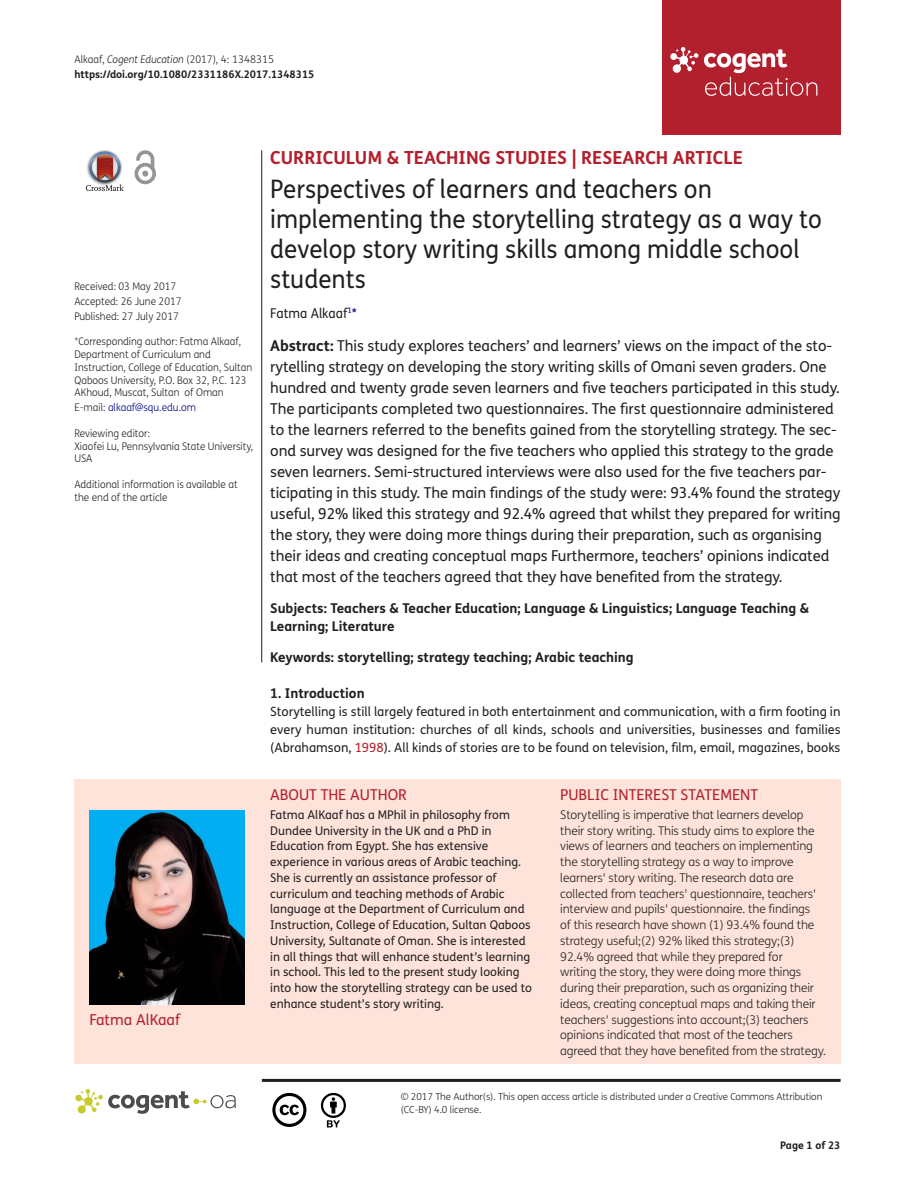
<style>
.page{position:relative;width:915px;height:1191px;background:#fff}
.page>*{position:absolute;margin:0;border:0;box-sizing:border-box;transform-origin:0 0}
.t1{font:25.5px/30px "FS Me Pro";color:#231f20;scale:.95 1}
.t2{font:700 18px "FS Me Pro";color:#b3202d}
.t3{font:15px/21px "FS Me Pro";letter-spacing:-.005em;color:#231f20}
.t4{font:15px "FS Me Pro";color:#b3202d}
.t5{font:700 13.5px/18px "FS Me Pro";color:#231f20}
.t6{font:13.5px "FS Me Pro";color:#231f20;scale:.95 1}
.t7{font:12.75px/18px "FS Me Pro";color:#231f20;text-align:justify}
.t8{font:300 12px/15.8px "FS Me Pro";letter-spacing:-.01em;color:#231f20}
.t9{font:12px/15.8px "FS Me Pro";color:#231f20}
.t10{font:300 10.5px/12.8px "FS Me Pro";color:#231f20;scale:.95 1}
.t11{font:700 10.5px/15px "FS Me Pro";color:#231f20}
.t12{font:300 10.5px "FS Me Pro";color:#000080;scale:.95 1}
.t13{font:300 9.75px/12.8px "FS Me Pro";letter-spacing:-.01em;color:#231f20}
.s1{font-weight:300}
.s2{font-weight:300;font-style:italic}
.s3{color:#231f20}
.s4{color:#000080}
.s5{font-weight:700}
.s6{color:#b3202d}
</style>
<div class="page">
<div style="left:661px;top:0;width:179px;height:134px;background:#b3202d"></div>
<svg style="left:670px;top:47px;width:147px;height:49px"></svg>
<div style="left:74px;top:779px;width:766px;height:284px;background:#fde3da"></div>
<svg style="left:86px;top:151px;width:38px;height:40px"></svg>
<svg style="left:134px;top:150px;width:22px;height:34px"></svg>
<hr style="left:261px;top:150px;width:1px;height:512px;background:#231f20">
<hr style="left:262px;top:1078px;width:578px;height:3px;background:#231f20">
<svg style="left:75px;top:1089px;width:161px;height:24px"></svg>
<svg style="left:272px;top:1093px;width:34px;height:34px"></svg>
<svg style="left:321px;top:1093px;width:25px;height:34px"></svg>
<img style="left:89px;top:811px;width:156px;height:193px">
<p class="t11" style="left:74px;top:51px;width:241px"><span class="s1">Alkaaf,</span> <span class="s2">Cogent Education</span> <span class="s1">(2017), 4: 1348315 </span>https://doi.org/10.1080/2331186X.2017.1348315</p>
<p class="t10" style="left:74px;top:279px;width:114px;line-height:14.9px">Received: 03 May 2017<br>Accepted: 26 June 2017<br>Published: 27 July 2017</p>
<p class="t10" style="left:74px;top:335px;width:189px">*Corresponding author: Fatma Alkaaf, Department of Curriculum and Instruction, College of Education, Sultan Qaboos University, P.O. Box 32, P.C. 123<br>AKhoud, Muscat, Sultan of Oman</p>
<p class="t12" style="left:74px;top:400px;width:129px"><span class="s3">E-mail:</span> alkaaf@squ.edu.om</p>
<p class="t10" style="left:74px;top:426px;width:189px">Reviewing editor:<br>Xiaofei Lu, Pennsylvania State University,<br>USA</p>
<p class="t10" style="left:74px;top:477px;width:173px">Additional information is available at the end of the article</p>
<p class="t4" style="left:89px;top:1009px;width:92px">Fatma AlKaaf</p>
<p class="t2" style="left:270px;top:143px;width:474px">CURRICULUM &amp; TEACHING STUDIES | RESEARCH ARTICLE</p>
<h1 class="t1" style="left:270px;top:174px;width:582px">Perspectives of learners and teachers on implementing the storytelling strategy as a way to develop story writing skills among middle school students</h1>
<p class="t6" style="left:270px;top:303px;width:93px">Fatma Alkaaf<sup>1</sup><span class="s4">*</span></p>
<p class="t3" style="left:270px;top:335px;width:571px"><span class="s5">Abstract:</span> This study explores teachers’ and learners’ views on the impact of the sto&shy;rytelling strategy on developing the story writing skills of Omani seven graders. One hundred and twenty grade seven learners and five teachers participated in this study.<br>The participants completed two questionnaires. The first questionnaire administered to the learners referred to the benefits gained from the storytelling strategy. The sec&shy;ond survey was designed for the five teachers who applied this strategy to the grade seven learners. Semi-structured interviews were also used for the five teachers par&shy;ticipating in this study. The main findings of the study were: 93.4% found the strategy useful, 92% liked this strategy and 92.4% agreed that whilst they prepared for writing the story, they were doing more things during their preparation, such as organising their ideas and creating conceptual maps Furthermore, teachers’ opinions indicated that most of the teachers agreed that they have benefited from the strategy.</p>
<p class="t5" style="left:270px;top:599px;width:540px">Subjects: Teachers &amp; Teacher Education; Language &amp; Linguistics; Language Teaching &amp;<br>Learning; Literature</p>
<p class="t5" style="left:270px;top:647px;width:365px">Keywords: storytelling; strategy teaching; Arabic teaching</p>
<p class="t5" style="left:270px;top:683px;width:96px">1. Introduction</p>
<p class="t7" style="left:270px;top:702px;width:571px">Storytelling is still largely featured in both entertainment and communication, with a firm footing in every human institution: churches of all kinds, schools and universities, businesses and families (Abrahamson, <span class="s6">1998</span>). All kinds of stories are to be found on television, film, email, magazines, books</p>
<p class="t4" style="left:270px;top:784px;width:138px">ABOUT THE AUTHOR</p>
<p class="t9" style="left:270px;top:806px;width:263px">Fatma AlKaaf has a MPhil in philosophy from Dundee University in the UK and a PhD in Education from Egypt. She has extensive experience in various areas of Arabic teaching.<br>She is currently an assistance professor of curriculum and teaching methods of Arabic language at the Department of Curriculum and Instruction, College of Education, Sultan Qaboos University, Sultanate of Oman. She is interested in all things that will enhance student’s learning in school. This led to the present study looking into how the storytelling strategy can be used to enhance student’s story writing.</p>
<p class="t4" style="left:560px;top:784px;width:199px">PUBLIC INTEREST STATEMENT</p>
<p class="t8" style="left:560px;top:806px;width:267px">Storytelling is imperative that learners develop their story writing. This study aims to explore the views of learners and teachers on implementing the storytelling strategy as a way to improve learners' story writing. The research data are collected from teachers' questionnaire, teachers' interview and pupils' questionnaire. the findings<br>of this research have shown (1) 93.4% found the strategy useful;(2) 92% liked this strategy;(3)<br>92.4% agreed that while they prepared for<br>writing the story, they were doing more things during their preparation, such as organizing their ideas, creating conceptual maps and taking their teachers' suggestions into account;(3) teachers opinions indicated that most of the teachers agreed that they have benefited from the strategy.</p>
<p class="t13" style="left:400px;top:1090px;width:423px">© 2017 The Author(s). This open access article is distributed under a Creative Commons Attribution (CC-BY) 4.0 license.</p>
<p class="t11" style="left:780px;top:1137px;width:62px">Page 1 of 23</p>
</div>
